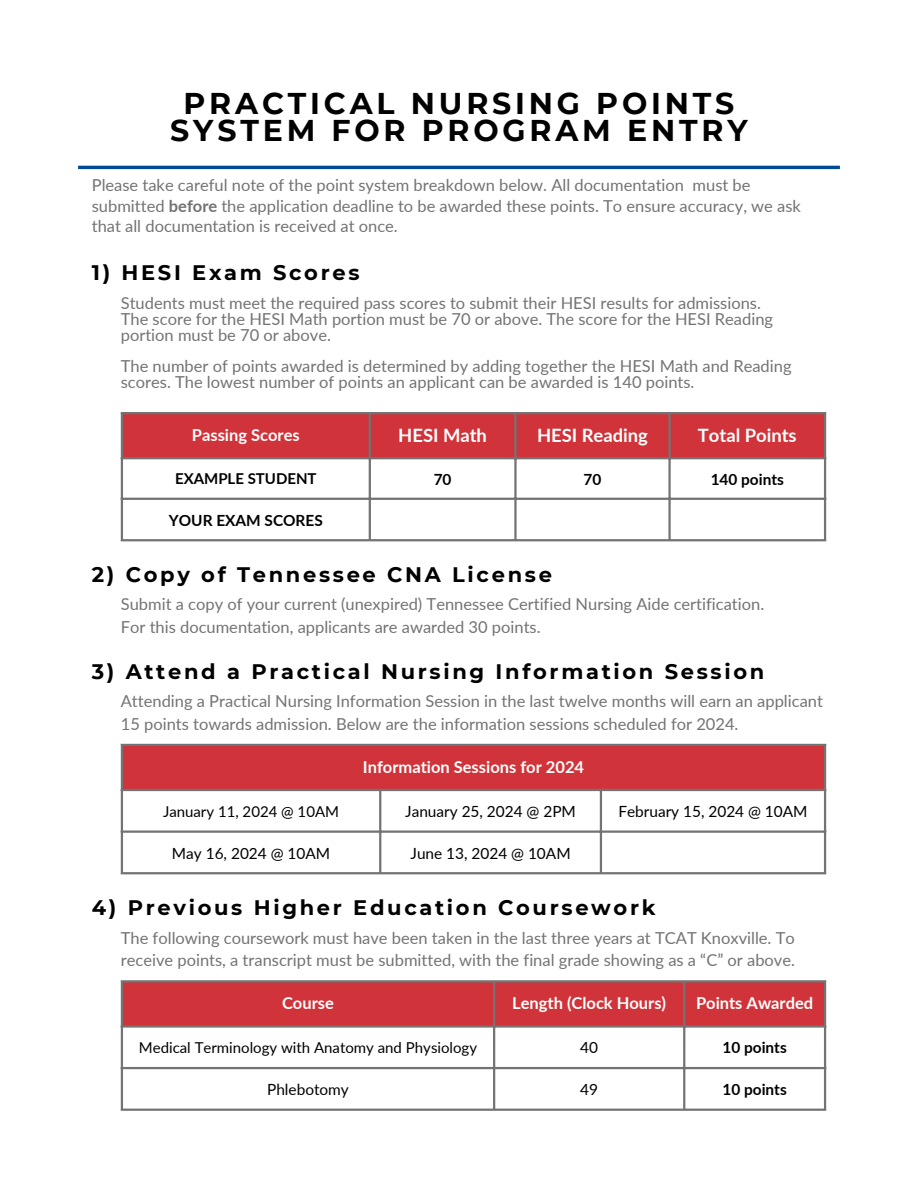
<style>
.page{position:relative;width:918px;height:1188px;background:#fff}
.page>*{position:absolute;margin:0;border:0;box-sizing:border-box;transform-origin:0 0}
.t1{font:700 30px/27px "Montserrat";letter-spacing:.13em;color:#000;text-align:center}
.t2{font:700 21px "Montserrat";letter-spacing:.13em;color:#000}
.t3{font:700 18.45px "Lato";color:#fff}
.t4{font:16.5px/15.8px "Lato";color:#737373}
.t5{font:700 16.5px "Lato";color:#fff}
.t6{font:15.45px "Lato";color:#000}
.t7{font:700 15.45px "Lato";color:#000}
.t8{font:15px "Lato";color:#000}
.t9{font:700 15px "Lato";color:#000}
.s1{font-weight:700}
</style>
<div class="page">
<div style="left:123px;top:414px;width:701px;height:43px;background:#d0343a"></div>
<hr style="left:121px;top:414px;width:2px;height:125px;background:#737373">
<hr style="left:369px;top:414px;width:2px;height:125px;background:#737373">
<hr style="left:514px;top:414px;width:3px;height:125px;background:#737373">
<hr style="left:668px;top:414px;width:3px;height:125px;background:#737373">
<hr style="left:824px;top:414px;width:2px;height:125px;background:#737373">
<hr style="left:121px;top:412px;width:705px;height:2px;background:#737373">
<hr style="left:121px;top:457px;width:705px;height:2px;background:#737373">
<hr style="left:121px;top:498px;width:705px;height:2px;background:#737373">
<hr style="left:121px;top:539px;width:705px;height:2px;background:#737373">
<div style="left:122px;top:745px;width:703px;height:45px;background:#d0343a"></div>
<hr style="left:121px;top:746px;width:2px;height:126px;background:#737373">
<hr style="left:379px;top:791px;width:2px;height:81px;background:#737373">
<hr style="left:600px;top:791px;width:2px;height:81px;background:#737373">
<hr style="left:824px;top:746px;width:2px;height:126px;background:#737373">
<hr style="left:121px;top:744px;width:705px;height:2px;background:#737373">
<hr style="left:121px;top:789px;width:705px;height:2px;background:#737373">
<hr style="left:121px;top:831px;width:705px;height:2px;background:#737373">
<hr style="left:121px;top:872px;width:705px;height:2px;background:#737373">
<div style="left:123px;top:982px;width:701px;height:43px;background:#d0343a"></div>
<hr style="left:121px;top:982px;width:2px;height:127px;background:#737373">
<hr style="left:493px;top:982px;width:2px;height:127px;background:#737373">
<hr style="left:683px;top:982px;width:2px;height:127px;background:#737373">
<hr style="left:824px;top:982px;width:2px;height:127px;background:#737373">
<hr style="left:121px;top:980px;width:705px;height:2px;background:#737373">
<hr style="left:121px;top:1025px;width:705px;height:3px;background:#737373">
<hr style="left:121px;top:1067px;width:705px;height:2px;background:#737373">
<hr style="left:121px;top:1109px;width:705px;height:2px;background:#737373">
<hr style="left:78px;top:166px;width:762px;height:3px;background:#004b98">
<p class="t1" style="left:170px;top:90px;width:579px">PRACTICAL NURSING POINTS<br>SYSTEM FOR PROGRAM ENTRY</p>
<p class="t4" style="left:92px;top:175px;width:711px;line-height:20.2px">Please take careful note of the point system breakdown below. All documentation must be submitted <span class="s1">before</span> the application deadline to be awarded these points. To ensure accuracy, we ask that all documentation is received at once.</p>
<p class="t2" style="left:92px;top:260px;width:269px">1) HESI Exam Scores</p>
<h1 class="t4" style="left:121px;top:295px;width:642px">Students must meet the required pass scores to submit their HESI results for admissions.</h1>
<p class="t4" style="left:121px;top:311px;width:654px">The score for the HESI Math portion must be 70 or above. The score for the HESI Reading portion must be 70 or above.</p>
<h2 class="t4" style="left:121px;top:358px;width:672px">The number of points awarded is determined by adding together the HESI Math and Reading scores. The lowest number of points an applicant can be awarded is 140 points.</h2>
<p class="t5" style="left:192px;top:425px;width:109px">Passing Scores</p>
<p class="t3" style="left:398px;top:424px;width:90px">HESI Math</p>
<p class="t3" style="left:537px;top:424px;width:113px">HESI Reading</p>
<p class="t3" style="left:698px;top:424px;width:100px">Total Points</p>
<p class="t9" style="left:175px;top:469px;width:143px">EXAMPLE STUDENT</p>
<p class="t7" style="left:434px;top:470px;width:19px">70</p>
<p class="t7" style="left:584px;top:470px;width:19px">70</p>
<p class="t7" style="left:711px;top:470px;width:75px">140 points</p>
<p class="t7" style="left:169px;top:511px;width:155px">YOUR EXAM SCORES</p>
<h2 class="t2" style="left:92px;top:562px;width:462px">2) Copy of Tennessee CNA License</h2>
<p class="t4" style="left:121px;top:596px;width:645px">Submit a copy of your current (unexpired) Tennessee Certified Nursing Aide certification.</p>
<p class="t4" style="left:121px;top:619px;width:421px">For this documentation, applicants are awarded 30 points.</p>
<h2 class="t2" style="left:92px;top:659px;width:674px">3) Attend a Practical Nursing Information Session</h2>
<p class="t4" style="left:121px;top:690px;width:704px;line-height:22.5px">Attending a Practical Nursing Information Session in the last twelve months will earn an applicant<br>15 points towards admission. Below are the information sessions scheduled for 2024.</p>
<p class="t5" style="left:363px;top:757px;width:223px">Information Sessions for 2024</p>
<p class="t8" style="left:163px;top:802px;width:178px">January 11, 2024 @ 10AM</p>
<p class="t6" style="left:405px;top:802px;width:172px">January 25, 2024 @ 2PM</p>
<p class="t6" style="left:618px;top:802px;width:191px">February 15, 2024 @ 10AM</p>
<p class="t6" style="left:172px;top:843px;width:160px">May 16, 2024 @ 10AM</p>
<p class="t6" style="left:411px;top:843px;width:162px">June 13, 2024 @ 10AM</p>
<h2 class="t2" style="left:92px;top:895px;width:565px">4) Previous Higher Education Coursework</h2>
<p class="t4" style="left:121px;top:926px;width:676px;line-height:22.5px">The following coursework must have been taken in the last three years at TCAT Knoxville. To receive points, a transcript must be submitted, with the final grade showing as a “C” or above.</p>
<p class="t5" style="left:282px;top:993px;width:53px">Course</p>
<p class="t5" style="left:512px;top:993px;width:155px">Length (Clock Hours)</p>
<p class="t5" style="left:696px;top:993px;width:119px">Points Awarded</p>
<p class="t8" style="left:139px;top:1039px;width:340px">Medical Terminology with Anatomy and Physiology</p>
<p class="t6" style="left:580px;top:1038px;width:19px">40</p>
<p class="t7" style="left:723px;top:1038px;width:66px">10 points</p>
<p class="t6" style="left:267px;top:1080px;width:83px">Phlebotomy</p>
<p class="t6" style="left:580px;top:1080px;width:19px">49</p>
<p class="t7" style="left:723px;top:1080px;width:66px">10 points</p>
</div>
